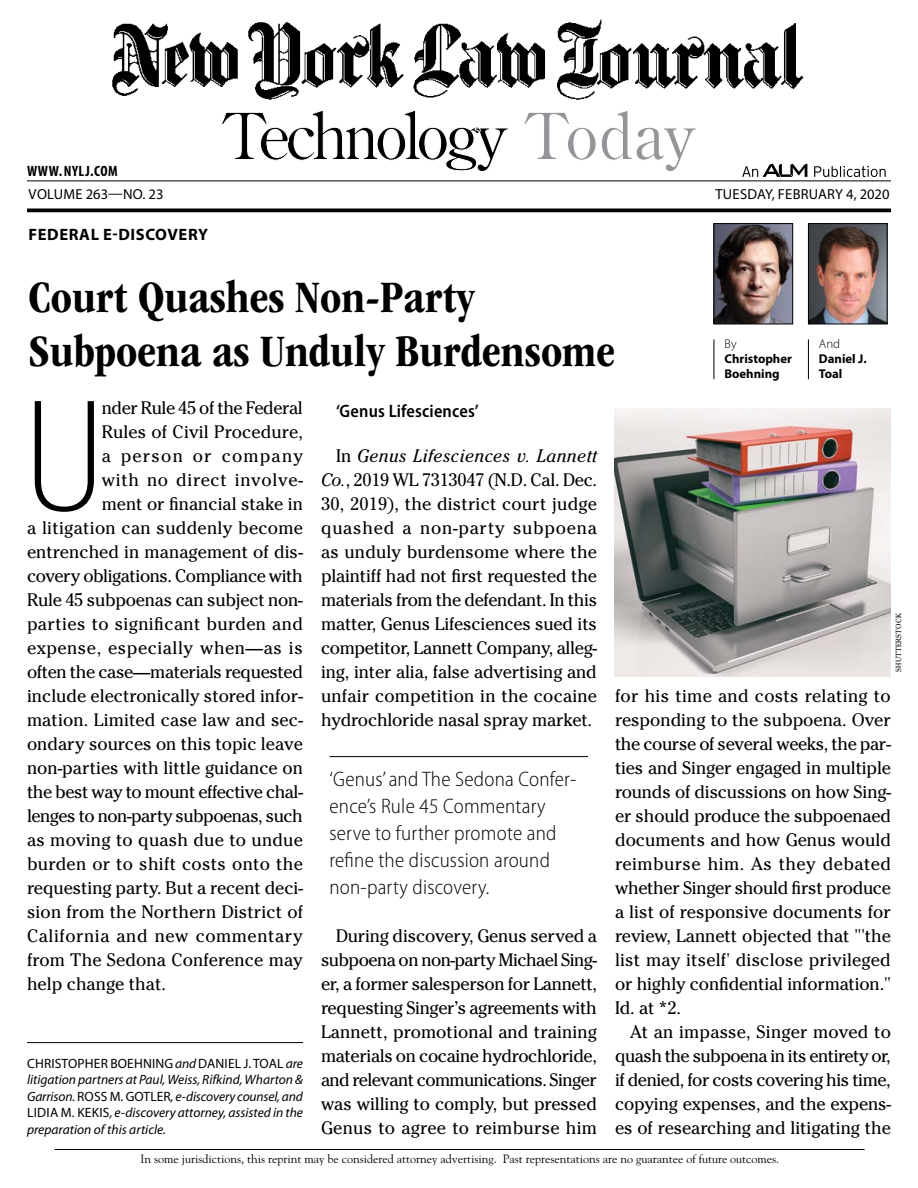
<style>
.page{position:relative;width:918px;height:1188px;background:#fff}
.page>*{position:absolute;margin:0;border:0;box-sizing:border-box;transform-origin:0 0}
.DROPCAP_Columns{font:100 condensed 152.4px "Helvetica Neue LT Std";color:#000}
.t1{font:64.35px "Century Old Style Std";letter-spacing:-.07em;color:#000}
.HEAD_Page5LeadArticl{font:700 condensed 46.5px/54px "ITC Garamond Std";color:#000}
.PULLQUOTE_Page5{font:300 semi-condensed 21px/27px "Myriad Pro";letter-spacing:.01em;color:#000}
.TEXT{font:18px/24px "Cheltenham Std";letter-spacing:-.005em;color:#000;text-align:justify}
.DROPCAP_Columns-2{font:18px "Cheltenham Std";color:#000}
.DROPCAP_Columns-3{font:18px "Cheltenham Std";letter-spacing:-.025em;color:#000}
.DROPCAP_Columns-4{font:18px "Cheltenham Std";letter-spacing:.02em;color:#000}
.DROPCAP_Columns-5{font:18px "Cheltenham Std";letter-spacing:.03em;color:#000}
.DROPCAP_Columns-6{font:18px "Cheltenham Std";letter-spacing:-.02em;color:#000}
.DROPCAP_Columns-7{font:18px "Cheltenham Std";letter-spacing:.04em;color:#000}
.SUBHEAD{font:600 semi-condensed 18px "Myriad Pro";letter-spacing:.01em;color:#000}
.DROPCAP_Columns-8{font:18px "Cheltenham Std";letter-spacing:.07em;color:#000}
.TOPIC_Kickers{font:700 16.5px "Myriad Pro";letter-spacing:.035em;color:#000}
.t2{font:700 condensed 15px "Myriad Pro";letter-spacing:.04em;color:#000}
.t3{font:14.55px "Myriad Pro";letter-spacing:.02em;color:#000}
.BIO_Boxes{font:italic 13.5px/16.5px "Myriad Pro";color:#000;text-align:justify}
.BYLINE_Columns{font:700 12.75px/15px "Myriad Pro";color:#000}
.t4{font:12px "Goudy Std";color:#000}
.t5{font:7.5px "Cheltenham Std";letter-spacing:.03em;color:#000}
.s1{color:#939598}
.s2{font-weight:300}
.s3{font-style:normal}
.s4{font-style:italic}
</style>
<div class="page">
<img style="left:112px;top:19px;width:692px;height:81px">
<hr style="left:27px;top:181px;width:864px;height:1px;background:#000">
<svg style="left:27px;top:208px;width:864px;height:4px;background:#1f1f1f"></svg>
<svg style="left:814px;top:166px;width:72px;height:11px"></svg>
<svg style="left:742px;top:164px;width:65px;height:13px"></svg>
<hr style="left:27px;top:1042px;width:276px;height:1px;background:#000">
<img style="left:716px;top:225px;width:75px;height:97px">
<div style="left:714px;top:223px;width:79px;height:101px;border:1px solid #000"></div>
<img style="left:810px;top:225px;width:75px;height:97px">
<div style="left:808px;top:223px;width:79px;height:101px;border:1px solid #000"></div>
<hr style="left:714px;top:339px;width:1px;height:40px;background:#000">
<hr style="left:808px;top:339px;width:1px;height:40px;background:#000">
<hr style="left:55px;top:1149px;width:810px;height:1px;background:#000">
<img style="left:615px;top:408px;width:276px;height:268px">
<hr style="left:330px;top:756px;width:258px;height:1px;background:#000">
<p class="t2" style="left:27px;top:162px;width:92px">WWW. NYLJ.COM</p>
<p class="t1" style="left:224px;top:95px;width:473px">Technology <span class="s1">Today</span></p>
<p class="t3" style="left:29px;top:186px;width:136px">VOLUME 263—NO. 23</p>
<p class="t3" style="left:715px;top:186px;width:176px">TUESDAY, FEBRUARY 4, 2020</p>
<p class="TOPIC_Kickers" style="left:29px;top:225px;width:181px">FEDERAL E-DISCOVERY</p>
<h1 class="HEAD_Page5LeadArticl" style="left:28px;top:271px;width:588px">Court Quashes Non-Party<br>Subpoena as Unduly Burdensome</h1>
<p class="BYLINE_Columns" style="left:724px;top:337px;width:69px"><span class="s2">By<br></span>Christopher<br>Boehning</p>
<p class="BYLINE_Columns" style="left:819px;top:337px;width:49px"><span class="s2">And<br></span>Daniel J.<br>Toal</p>
<p class="DROPCAP_Columns" style="left:27px;top:371px;width:76px">U</p>
<p class="DROPCAP_Columns-3" style="left:102px;top:397px;width:203px">nder Rule 45 of the Federal</p>
<p class="DROPCAP_Columns-2" style="left:102px;top:421px;width:203px">Rules of Civil Procedure,</p>
<p class="DROPCAP_Columns-8" style="left:102px;top:445px;width:203px">a person or company</p>
<p class="DROPCAP_Columns-7" style="left:102px;top:469px;width:203px">with no direct involve-</p>
<p class="DROPCAP_Columns-2" style="left:102px;top:493px;width:203px">ment or financial stake in</p>
<p class="DROPCAP_Columns-2" style="left:27px;top:517px;width:278px">a litigation can suddenly become</p>
<p class="DROPCAP_Columns-2" style="left:27px;top:541px;width:277px">entrenched in management of dis-</p>
<p class="DROPCAP_Columns-3" style="left:27px;top:565px;width:277px">covery obligations. Compliance with</p>
<p class="DROPCAP_Columns-2" style="left:27px;top:589px;width:277px">Rule 45 subpoenas can subject non-</p>
<p class="DROPCAP_Columns-4" style="left:27px;top:613px;width:278px">parties to significant burden and</p>
<p class="DROPCAP_Columns-5" style="left:27px;top:637px;width:277px">expense, especially when—as is</p>
<p class="DROPCAP_Columns-6" style="left:27px;top:661px;width:277px">often the case—materials requested</p>
<p class="DROPCAP_Columns-2" style="left:27px;top:685px;width:277px">include electronically stored infor-</p>
<p class="DROPCAP_Columns-2" style="left:27px;top:709px;width:277px">mation. Limited case law and sec-</p>
<p class="DROPCAP_Columns-2" style="left:27px;top:733px;width:277px">ondary sources on this topic leave</p>
<p class="DROPCAP_Columns-2" style="left:27px;top:757px;width:277px">non-parties with little guidance on</p>
<p class="DROPCAP_Columns-3" style="left:27px;top:781px;width:277px">the best way to mount effective chal-</p>
<p class="DROPCAP_Columns-3" style="left:27px;top:805px;width:277px">lenges to non-party subpoenas, such</p>
<p class="DROPCAP_Columns-2" style="left:27px;top:829px;width:277px">as moving to quash due to undue</p>
<p class="DROPCAP_Columns-4" style="left:27px;top:853px;width:277px">burden or to shift costs onto the</p>
<p class="DROPCAP_Columns-2" style="left:27px;top:877px;width:277px">requesting party. But a recent deci-</p>
<p class="DROPCAP_Columns-2" style="left:27px;top:901px;width:278px">sion from the Northern District of</p>
<p class="DROPCAP_Columns-5" style="left:27px;top:925px;width:277px">California and new commentary</p>
<p class="DROPCAP_Columns-2" style="left:27px;top:949px;width:277px">from The Sedona Conference may</p>
<p class="DROPCAP_Columns-2" style="left:27px;top:973px;width:141px">help change that.</p>
<p class="BIO_Boxes" style="left:27px;top:1055px;width:278px"><span class="s3">CHRISTOPHER BOEHNING</span> and <span class="s3">DANIEL J. TOAL</span> are litigation partners at Paul, Weiss, Rifkind, Wharton &amp; Garrison. <span class="s3">ROSS M. GOTLER</span>, e-discovery counsel, and <span class="s3">LIDIA M. KEKIS</span>, e-discovery attorney, assisted in the preparation of this article.</p>
<p class="SUBHEAD" style="left:336px;top:401px;width:144px">‘Genus Lifesciences’</p>
<p class="TEXT" style="left:321px;top:444px;width:278px;text-indent:15px">In <span class="s4">Genus Lifesciences v. Lannett Co.</span>, 2019 WL 7313047 (N.D. Cal. Dec.<br>30, 2019), the district court judge quashed a non-party subpoena as unduly burdensome where the plaintiff had not first requested the materials from the defendant. In this matter, Genus Lifesciences sued its competitor, Lannett Company, alleg&shy;ing, inter alia, false advertising and unfair competition in the cocaine hydrochloride nasal spray market.</p>
<p class="PULLQUOTE_Page5" style="left:330px;top:766px;width:248px">‘Genus’ and The Sedona Confer&shy;ence’s Rule 45 Commentary serve to further promote and refine the discussion around non-party discovery.</p>
<p class="TEXT" style="left:321px;top:924px;width:278px;text-indent:15px">During discovery, Genus served a subpoena on non-party Michael Sing&shy;er, a former salesperson for Lannett, requesting Singer’s agreements with Lannett, promotional and training materials on cocaine hydrochloride, and relevant communications. Singer was willing to comply, but pressed Genus to agree to reimburse him</p>
<p class="t5" style="left:894px;top:672px;width:60px;rotate:-90deg">SHUTTERSTOCK</p>
<p class="TEXT" style="left:615px;top:684px;width:278px">for his time and costs relating to responding to the subpoena. Over the course of several weeks, the par&shy;ties and Singer engaged in multiple rounds of discussions on how Sing&shy;er should produce the subpoenaed documents and how Genus would reimburse him. As they debated whether Singer should first produce a list of responsive documents for review, Lannett objected that "'the list may itself' disclose privileged or highly confidential information." Id. at *2.</p>
<p class="TEXT" style="left:615px;top:1020px;width:278px;text-indent:15px">At an impasse, Singer moved to quash the subpoena in its entirety or, if denied, for costs covering his time, copying expenses, and the expens&shy;es of researching and litigating the</p>
<p class="t4" style="left:141px;top:1151px;width:640px">In some jurisdictions, this reprint may be considered attorney advertising. Past representations are no guarantee of future outcomes.</p>
</div>
